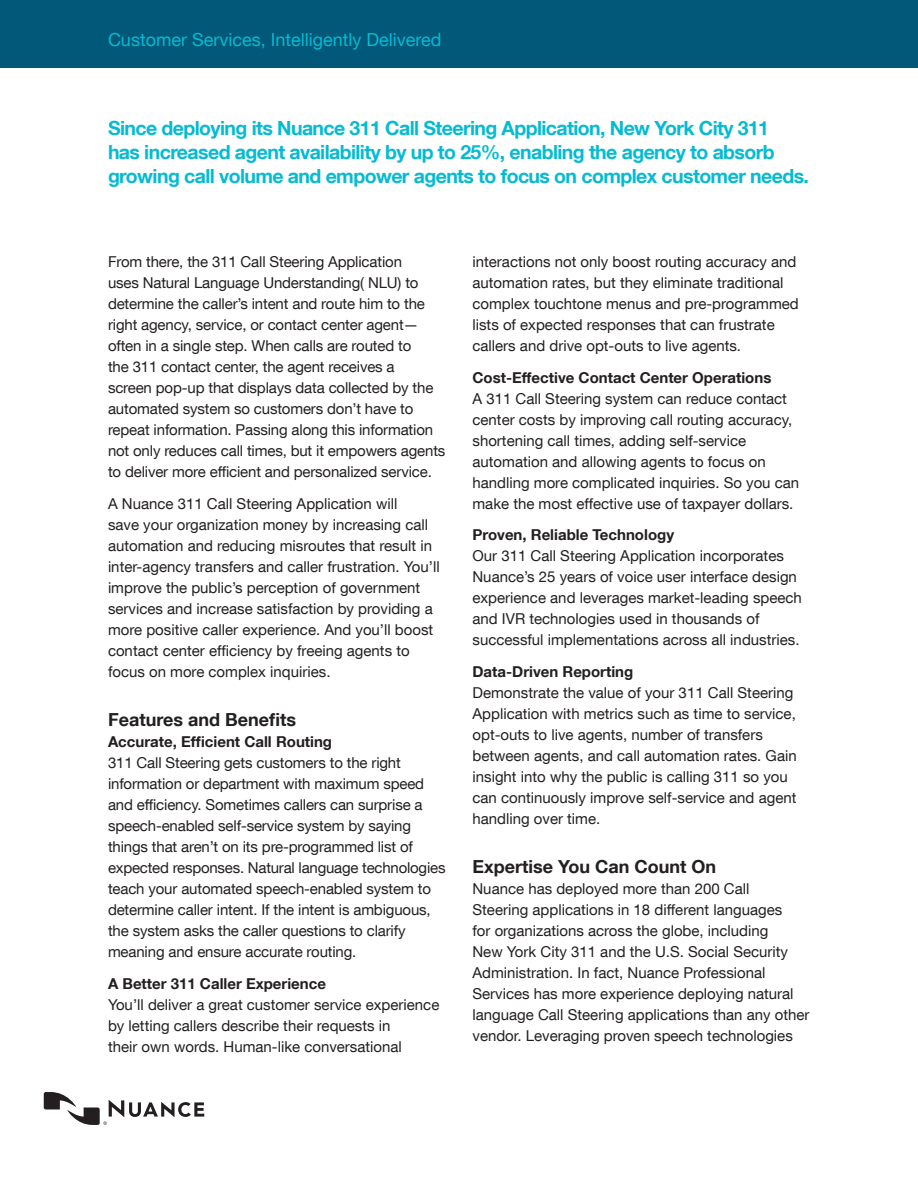
<style>
.page{position:relative;width:918px;height:1188px;background:#fff}
.page>*{position:absolute;margin:0;border:0;box-sizing:border-box;transform-origin:0 0}
.t1{font:700 19.5px/24px "Helvetica Neue LT Com";letter-spacing:-.03em;color:#05bbd3}
.t2{font:700 18px "Helvetica Neue LT Com";color:#231f20}
.t3{font:18px "Helvetica Neue LT Com";color:#05bbd3}
.t4{font:15px/21px "Helvetica Neue LT Com";color:#231f20}
.t5{font:700 15px "Helvetica Neue LT Com";color:#231f20}
</style>
<div class="page">
<div style="left:0;top:0;width:918px;height:68px;background:#015878"></div>
<svg style="left:44px;top:1092px;width:160px;height:33px"></svg>
<p class="t3" style="left:108px;top:29px;width:335px">Customer Services, Intelligently Delivered</p>
<h1 class="t1" style="left:108px;top:116px;width:703px">Since deploying its Nuance 311 Call Steering Application, New York City 311<br>has increased agent availability by up to 25%, enabling the agency to absorb growing call volume and empower agents to focus on complex customer needs.</h1>
<p class="t4" style="left:108px;top:251px;width:339px">From there, the 311 Call Steering Application<br>uses Natural Language Understanding( NLU) to determine the caller’s intent and route him to the right agency, service, or contact center agent— often in a single step. When calls are routed to<br>the 311 contact center, the agent receives a<br>screen pop-up that displays data collected by the automated system so customers don’t have to repeat information. Passing along this information not only reduces call times, but it empowers agents to deliver more efficient and personalized service.</p>
<p class="t4" style="left:108px;top:493px;width:333px">A Nuance 311 Call Steering Application will<br>save your organization money by increasing call automation and reducing misroutes that result in inter-agency transfers and caller frustration. You’ll improve the public’s perception of government services and increase satisfaction by providing a more positive caller experience. And you’ll boost contact center efficiency by freeing agents to focus on more complex inquiries.</p>
<p class="t2" style="left:108px;top:708px;width:190px">Features and Benefits</p>
<p class="t5" style="left:108px;top:732px;width:226px">Accurate, Efficient Call Routing</p>
<p class="t4" style="left:108px;top:752px;width:339px">311 Call Steering gets customers to the right information or department with maximum speed and efficiency. Sometimes callers can surprise a speech-enabled self-service system by saying things that aren’t on its pre-programmed list of expected responses. Natural language technologies teach your automated speech-enabled system to determine caller intent. If the intent is ambiguous, the system asks the caller questions to clarify meaning and ensure accurate routing.</p>
<p class="t5" style="left:108px;top:974px;width:220px">A Better 311 Caller Experience</p>
<p class="t4" style="left:108px;top:993px;width:333px">You’ll deliver a great customer service experience by letting callers describe their requests in<br>their own words. Human-like conversational</p>
<p class="t4" style="left:472px;top:251px;width:328px">interactions not only boost routing accuracy and automation rates, but they eliminate traditional complex touchtone menus and pre-programmed lists of expected responses that can frustrate callers and drive opt-outs to live agents.</p>
<p class="t5" style="left:472px;top:368px;width:300px">Cost-Effective Contact Center Operations</p>
<p class="t4" style="left:472px;top:388px;width:328px">A 311 Call Steering system can reduce contact center costs by improving call routing accuracy, shortening call times, adding self-service automation and allowing agents to focus on handling more complicated inquiries. So you can make the most effective use of taxpayer dollars.</p>
<p class="t5" style="left:472px;top:525px;width:203px">Proven, Reliable Technology</p>
<p class="t4" style="left:472px;top:545px;width:331px">Our 311 Call Steering Application incorporates Nuance’s 25 years of voice user interface design experience and leverages market-leading speech and IVR technologies used in thousands of successful implementations across all industries.</p>
<p class="t5" style="left:472px;top:662px;width:162px">Data-Driven Reporting</p>
<p class="t4" style="left:472px;top:682px;width:326px">Demonstrate the value of your 311 Call Steering Application with metrics such as time to service, opt-outs to live agents, number of transfers between agents, and call automation rates. Gain insight into why the public is calling 311 so you can continuously improve self-service and agent handling over time.</p>
<p class="t2" style="left:472px;top:855px;width:245px">Expertise You Can Count On</p>
<p class="t4" style="left:472px;top:878px;width:338px">Nuance has deployed more than 200 Call<br>Steering applications in 18 different languages<br>for organizations across the globe, including<br>New York City 311 and the U.S. Social Security Administration. In fact, Nuance Professional Services has more experience deploying natural language Call Steering applications than any other vendor. Leveraging proven speech technologies</p>
</div>
